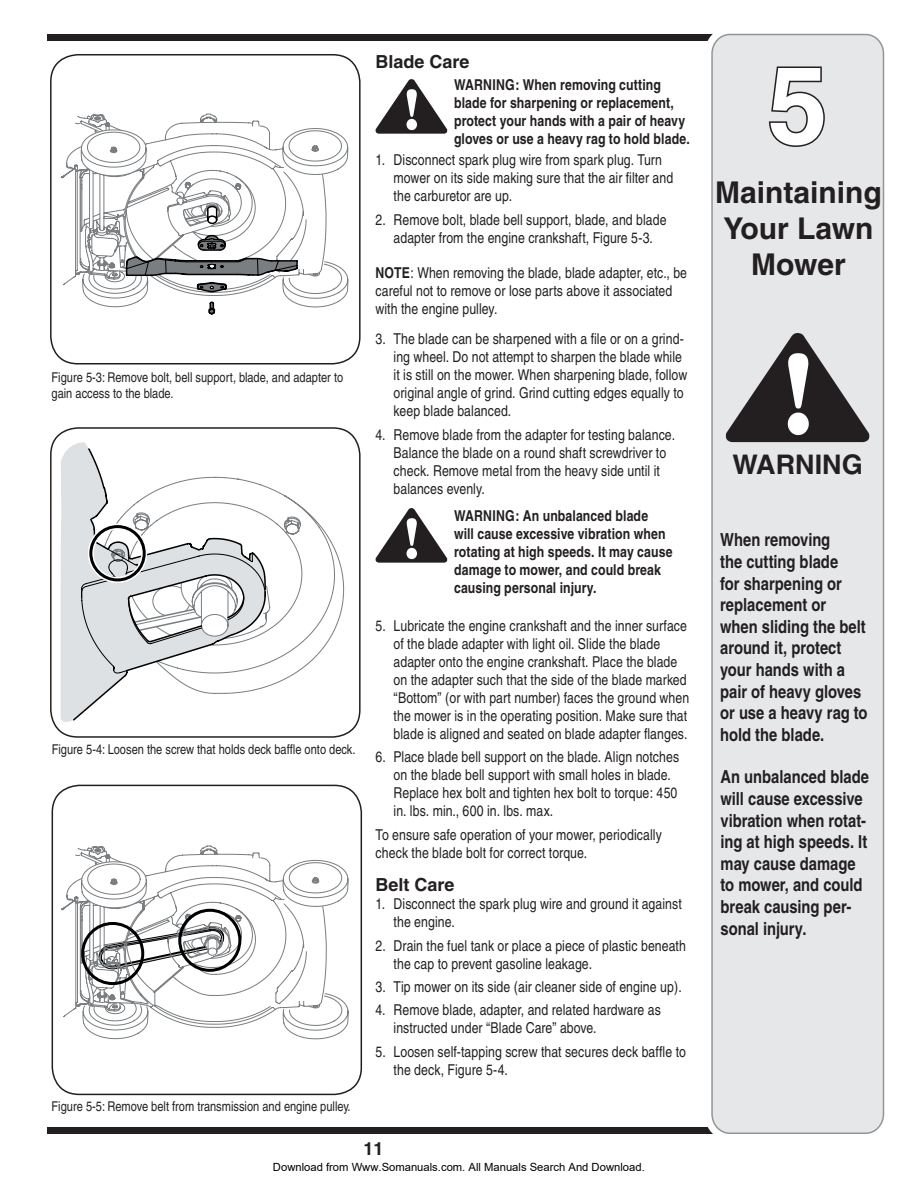
<style>
.page{position:relative;width:918px;height:1188px;background:#fff}
.page>*{position:absolute;margin:0;border:0;box-sizing:border-box;transform-origin:0 0}
.t1{font:700 108px "Helvetica";color:#fff}
.t2{font:700 30px/36px "Helvetica";color:#231f20;text-align:center}
.t3{font:700 27px "Helvetica";color:#231f20}
.t4{font:700 condensed 18px/21.6px "Helvetica";color:#231f20}
.t5{font:700 18px "Helvetica";color:#231f20}
.t6{font:condensed 15px/18px "Helvetica";letter-spacing:.005em;color:#231f20}
.t7{font:700 condensed 15px/18px "Helvetica";letter-spacing:.005em;color:#231f20}
.t8{font:condensed 13.5px/16.2px "Helvetica";color:#231f20}
.t9{font:11.25px "Arial";color:#000}
.s1{font-weight:700}
</style>
<div class="page">
<div style="left:47px;top:1127px;width:761px;height:7px;background:#231f20"></div>
<div style="left:47px;top:34px;width:761px;height:7px;background:#231f20"></div>
<div style="left:711px;top:35px;width:174px;height:1099px;background:#e6e7e9"></div>
<svg style="left:767px;top:65px;width:59px;height:83px;background:#b8b8ba"></svg>
<svg style="left:724px;top:332px;width:148px;height:110px;background:#8b8a8b"></svg>
<svg style="left:375px;top:508px;width:73px;height:55px"></svg>
<svg style="left:375px;top:79px;width:73px;height:55px"></svg>
<svg style="left:50px;top:54px;width:311px;height:310px"></svg>
<svg style="left:50px;top:427px;width:311px;height:310px"></svg>
<svg style="left:271px;top:477px;width:73px;height:217px"></svg>
<svg style="left:61px;top:441px;width:210px;height:281px"></svg>
<div style="left:88px;top:524px;width:59px;height:59px;border:6px solid #fff;border-radius:50%"></div>
<div style="left:89px;top:525px;width:57px;height:56px;border:3px solid #000;border-radius:50%"></div>
<svg style="left:51px;top:784px;width:312px;height:310px"></svg>
<svg style="left:81px;top:860px;width:268px;height:180px"></svg>
<svg style="left:61px;top:845px;width:287px;height:183px"></svg>
<svg style="left:60px;top:113px;width:288px;height:203px"></svg>
<p class="t8" style="left:52px;top:369px;width:293px">Figure 5-3: Remove bolt, bell support, blade, and adapter to gain access to the blade.</p>
<p class="t8" style="left:52px;top:741px;width:305px">Figure 5-4: Loosen the screw that holds deck baffle onto deck.</p>
<p class="t8" style="left:52px;top:1098px;width:301px">Figure 5-5: Remove belt from transmission and engine pulley.</p>
<p class="t5" style="left:376px;top:51px;width:96px">Blade Care</p>
<p class="t7" style="left:454px;top:75px;width:237px">WARNING: When removing cutting blade for sharpening or replacement, protect your hands with a pair of heavy gloves or use a heavy rag to hold blade.</p>
<p class="t6" style="left:394px;top:151px;width:281px;text-indent:-18px">1. Disconnect spark plug wire from spark plug. Turn mower on its side making sure that the air filter and the carburetor are up.</p>
<p class="t6" style="left:376px;top:211px;width:292px;text-align:center">2. Remove bolt, blade bell support, blade, and blade adapter from the engine crankshaft, Figure 5-3.</p>
<p class="t6" style="left:376px;top:264px;width:313px"><span class="s1">NOTE</span>: When removing the blade, blade adapter, etc., be careful not to remove or lose parts above it associated with the engine pulley.</p>
<p class="t6" style="left:394px;top:330px;width:295px;text-indent:-18px">3. The blade can be sharpened with a file or on a grind&shy;ing wheel. Do not attempt to sharpen the blade while it is still on the mower. When sharpening blade, follow original angle of grind. Grind cutting edges equally to keep blade balanced.</p>
<p class="t6" style="left:394px;top:425px;width:283px;text-indent:-18px">4. Remove blade from the adapter for testing balance.<br>Balance the blade on a round shaft screwdriver to check. Remove metal from the heavy side until it balances evenly.</p>
<p class="t7" style="left:454px;top:506px;width:220px">WARNING: An unbalanced blade<br>will cause excessive vibration when rotating at high speeds. It may cause damage to mower, and could break causing personal injury.</p>
<p class="t6" style="left:394px;top:617px;width:297px;text-indent:-18px">5. Lubricate the engine crankshaft and the inner surface of the blade adapter with light oil. Slide the blade adapter onto the engine crankshaft. Place the blade on the adapter such that the side of the blade marked “Bottom” (or with part number) faces the ground when the mower is in the operating position. Make sure that blade is aligned and seated on blade adapter flanges.</p>
<p class="t6" style="left:394px;top:748px;width:287px;text-indent:-18px">6. Place blade bell support on the blade. Align notches on the blade bell support with small holes in blade.<br>Replace hex bolt and tighten hex bolt to torque: 450 in. lbs. min., 600 in. lbs. max.</p>
<p class="t6" style="left:376px;top:825px;width:288px">To ensure safe operation of your mower, periodically check the blade bolt for correct torque.</p>
<p class="t5" style="left:376px;top:874px;width:81px">Belt Care</p>
<p class="t6" style="left:394px;top:895px;width:290px;text-indent:-18px">1. Disconnect the spark plug wire and ground it against the engine.</p>
<p class="t6" style="left:394px;top:936px;width:294px;text-indent:-18px">2. Drain the fuel tank or place a piece of plastic beneath the cap to prevent gasoline leakage.</p>
<p class="t6" style="left:376px;top:978px;width:308px">3. Tip mower on its side (air cleaner side of engine up).</p>
<p class="t6" style="left:394px;top:1001px;width:269px;text-indent:-18px">4. Remove blade, adapter, and related hardware as instructed under “Blade Care” above.</p>
<p class="t6" style="left:394px;top:1043px;width:294px;text-indent:-18px">5. Loosen self-tapping screw that secures deck baffle to the deck, Figure 5-4.</p>
<p class="t5" style="left:363px;top:1137px;width:22px">11</p>
<p class="t9" style="left:273px;top:1160px;width:373px">Download from Www.Somanuals.com. All Manuals Search And Download.</p>
<h1 class="t1" style="left:768px;top:39px;width:62px">5</h1>
<h2 class="t2" style="left:715px;top:174px;width:168px">Maintaining<br>Your Lawn<br>Mower</h2>
<h3 class="t3" style="left:732px;top:448px;width:132px">WARNING</h3>
<p class="t4" style="left:720px;top:529px;width:149px">When removing<br>the cutting blade<br>for sharpening or replacement or when sliding the belt around it, protect your hands with a pair of heavy gloves or use a heavy rag to hold the blade.</p>
<p class="t4" style="left:721px;top:766px;width:150px">An unbalanced blade will cause excessive vibration when rotat&shy;ing at high speeds. It may cause damage to mower, and could break causing per&shy;sonal injury.</p>
</div>
